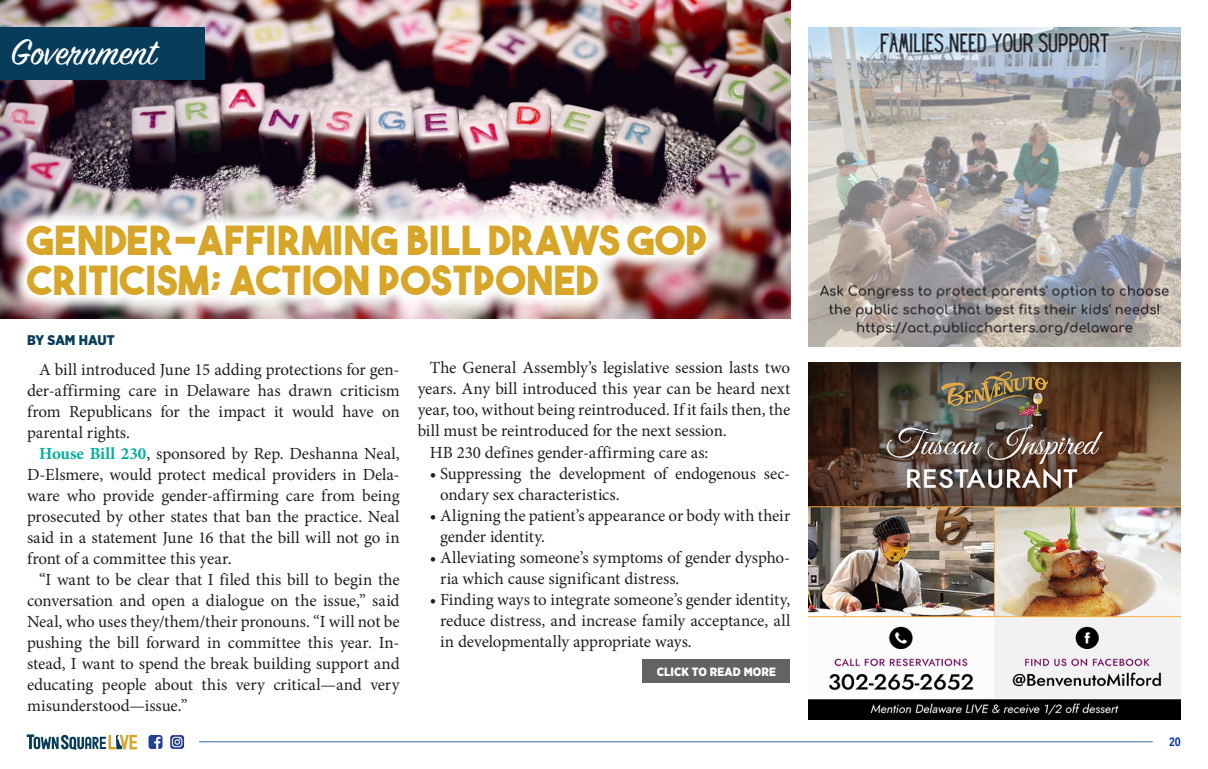
<style>
.page{position:relative;width:1208px;height:769px;background:#fff}
.page>*{position:absolute;margin:0;border:0;box-sizing:border-box;transform-origin:0 0}
.t1{font:40px/40px "The Bold Font";letter-spacing:.01em;color:#d7a628}
.t2{font:40px "Sign Painter House Script";color:#fff}
.body_copy{font:17px/21px "Minion Pro";letter-spacing:-.005em;color:#231f20;text-align:justify}
.t3{font:900 14px "Gotham Narrow";letter-spacing:-.005em;color:#073d5a}
.t4{font:900 12px "Gotham Narrow";letter-spacing:.005em;color:#fff}
.t5{font:600 12px "Avenir Next Condensed";color:#039}
.s1{font-weight:700;color:#00af9b}
</style>
<div class="page">
<hr style="left:199px;top:740px;width:953px;height:1px;background:#369">
<svg style="left:148px;top:735px;width:14px;height:13px"></svg>
<svg style="left:170px;top:735px;width:14px;height:13px"></svg>
<svg style="left:27px;top:734px;width:110px;height:15px"></svg>
<img style="left:0;top:0;width:790px;height:318px">
<img style="left:5px;top:203px;width:722px;height:113px">
<div style="left:0;top:27px;width:204px;height:52px;background:#073d5a"></div>
<div style="left:642px;top:659px;width:148px;height:23px;background:#636366"></div>
<img style="left:808px;top:27px;width:372px;height:319px">
<img style="left:808px;top:362px;width:372px;height:357px">
<p class="t2" style="left:11px;top:27px;width:147px">Government</p>
<p class="t1" style="left:27px;top:219px;width:682px">GENDER-AFFIRMING BILL DRAWS GOP<br>CRITICISM; ACTION POSTPONED</p>
<p class="t3" style="left:27px;top:330px;width:89px">BY SAM HAUT</p>
<p class="body_copy" style="left:27px;top:359px;width:374px;text-indent:12px">A bill introduced June 15 adding protections for gen&shy;der-affirming care in Delaware has drawn criticism from Republicans for the impact it would have on parental rights.</p>
<p class="body_copy" style="left:27px;top:443px;width:374px;text-indent:12px"><span class="s1">House Bill 230</span>, sponsored by Rep. Deshanna Neal, D-Elsmere, would protect medical providers in Dela&shy;ware who provide gender-affirming care from being prosecuted by other states that ban the practice. Neal said in a statement June 16 that the bill will not go in front of a committee this year.</p>
<p class="body_copy" style="left:27px;top:568px;width:374px;text-indent:12px">“I want to be clear that I filed this bill to begin the conversation and open a dialogue on the issue,” said Neal, who uses they/them/their pronouns. “I will not be pushing the bill forward in committee this year. In&shy;stead, I want to spend the break building support and educating people about this very critical—and very misunderstood—issue.”</p>
<p class="body_copy" style="left:417px;top:357px;width:374px;text-indent:12px">The General Assembly’s legislative session lasts two years. Any bill introduced this year can be heard next year, too, without being reintroduced. If it fails then, the bill must be reintroduced for the next session.</p>
<p class="body_copy" style="left:429px;top:441px;width:280px">HB 230 defines gender-affirming care as:</p>
<p class="body_copy" style="left:440px;top:462px;width:351px;text-indent:-10px">• Suppressing the development of endogenous sec&shy;ondary sex characteristics.</p>
<p class="body_copy" style="left:440px;top:504px;width:351px;text-indent:-10px">• Aligning the patient’s appearance or body with their gender identity.</p>
<p class="body_copy" style="left:440px;top:546px;width:351px;text-indent:-10px">• Alleviating someone’s symptoms of gender dyspho&shy;ria which cause significant distress.</p>
<p class="body_copy" style="left:440px;top:588px;width:351px;text-indent:-10px">• Finding ways to integrate someone’s gender identity, reduce distress, and increase family acceptance, all in developmentally appropriate ways.</p>
<p class="t4" style="left:656px;top:663px;width:121px">CLICK TO READ MORE</p>
<p class="t5" style="left:1168px;top:731px;width:13px">20</p>
</div>
